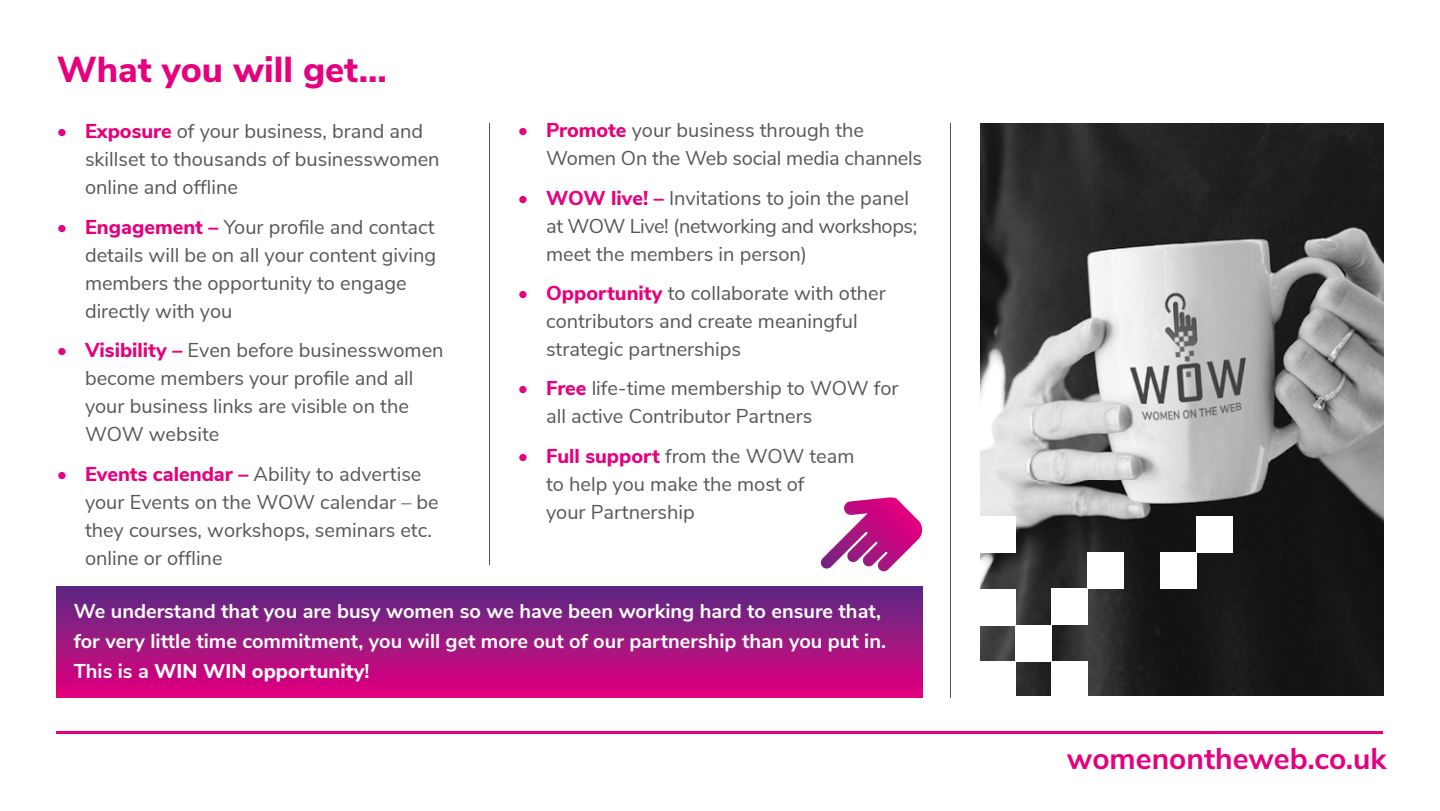
<style>
.page{position:relative;width:1440px;height:811px;background:#fff}
.page>*{position:absolute;margin:0;border:0;box-sizing:border-box;transform-origin:0 0}
.t1{font:800 36px "Nunito Sans";color:#e6007d}
.t2{font:700 30px "Nunito Sans";color:#e6007d}
.t3{font:20px/28px "Nunito Sans";color:#575756}
.t4{font:700 20px/30px "Nunito Sans";color:#fff}
.s1{color:#e6007d}
.s2{font-weight:800;color:#e6007d}
.s3{font-weight:800}
</style>
<div class="page">
<hr style="left:57px;top:731px;width:1326px;height:2px;background:#e6007d">
<hr style="left:489px;top:123px;width:1px;height:441px;background:#575756">
<hr style="left:950px;top:123px;width:1px;height:574px;background:#575756">
<img style="left:981px;top:123px;width:402px;height:573px">
<div style="left:979px;top:661px;width:36px;height:36px;background:#fff"></div>
<div style="left:1015px;top:625px;width:36px;height:36px;background:#fff"></div>
<div style="left:979px;top:590px;width:36px;height:36px;background:#fff"></div>
<div style="left:979px;top:516px;width:36px;height:36px;background:#fff"></div>
<div style="left:1051px;top:588px;width:37px;height:37px;background:#fff"></div>
<div style="left:1088px;top:552px;width:36px;height:36px;background:#fff"></div>
<div style="left:1197px;top:516px;width:36px;height:36px;background:#fff"></div>
<div style="left:1160px;top:552px;width:37px;height:36px;background:#fff"></div>
<div style="left:1051px;top:661px;width:37px;height:36px;background:#fff"></div>
<div style="left:57px;top:587px;width:865px;height:110px;background:linear-gradient(to bottom,#5a2b83,#e2007e)"></div>
<svg style="left:820px;top:497px;width:103px;height:75px"></svg>
<h1 class="t1" style="left:57px;top:43px;width:332px">What you will get…</h1>
<p class="t3" style="left:85px;top:116px;width:356px;text-indent:-28px"><span class="s1">•</span> <span class="s2">Exposure</span> of your business, brand and skillset to thousands of businesswomen online and offline</p>
<p class="t3" style="left:85px;top:212px;width:353px;text-indent:-28px"><span class="s1">•</span> <span class="s2">Engagement –</span> Your profile and contact details will be on all your content giving members the opportunity to engage directly with you</p>
<p class="t3" style="left:85px;top:335px;width:360px;text-indent:-28px"><span class="s1">•</span> <span class="s2">Visibility –</span> Even before businesswomen become members your profile and all your business links are visible on the<br>WOW website</p>
<p class="t3" style="left:85px;top:458px;width:355px;text-indent:-28px"><span class="s1">•</span> <span class="s2">Events calendar –</span> Ability to advertise your Events on the WOW calendar – be they courses, workshops, seminars etc. online or offline</p>
<p class="t3" style="left:546px;top:115px;width:378px;text-indent:-28px"><span class="s1">•</span> <span class="s2">Promote</span> your business through the<br>Women On the Web social media channels</p>
<p class="t3" style="left:546px;top:182px;width:373px;text-indent:-28px"><span class="s1">•</span> <span class="s2">WOW live! –</span> Invitations to join the panel at WOW Live! (networking and workshops; meet the members in person)</p>
<p class="t3" style="left:546px;top:278px;width:341px;text-indent:-28px"><span class="s1">•</span> <span class="s2">Opportunity</span> to collaborate with other contributors and create meaningful strategic partnerships</p>
<p class="t3" style="left:546px;top:373px;width:354px;text-indent:-28px"><span class="s1">•</span> <span class="s2">Free</span> life-time membership to WOW for all active Contributor Partners</p>
<p class="t3" style="left:546px;top:440px;width:310px;text-indent:-28px"><span class="s1">•</span> <span class="s2">Full support</span> from the WOW team to help you make the most of<br>your Partnership</p>
<p class="t4" style="left:74px;top:595px;width:814px">We understand that you are busy women so we have been working hard to ensure that, for very little time commitment, you will get more out of our partnership than you put in.<br>This is a <span class="s3">WIN WIN opportunity</span>!</p>
<h2 class="t2" style="left:1067px;top:736px;width:321px">womenontheweb.co.uk</h2>
</div>
